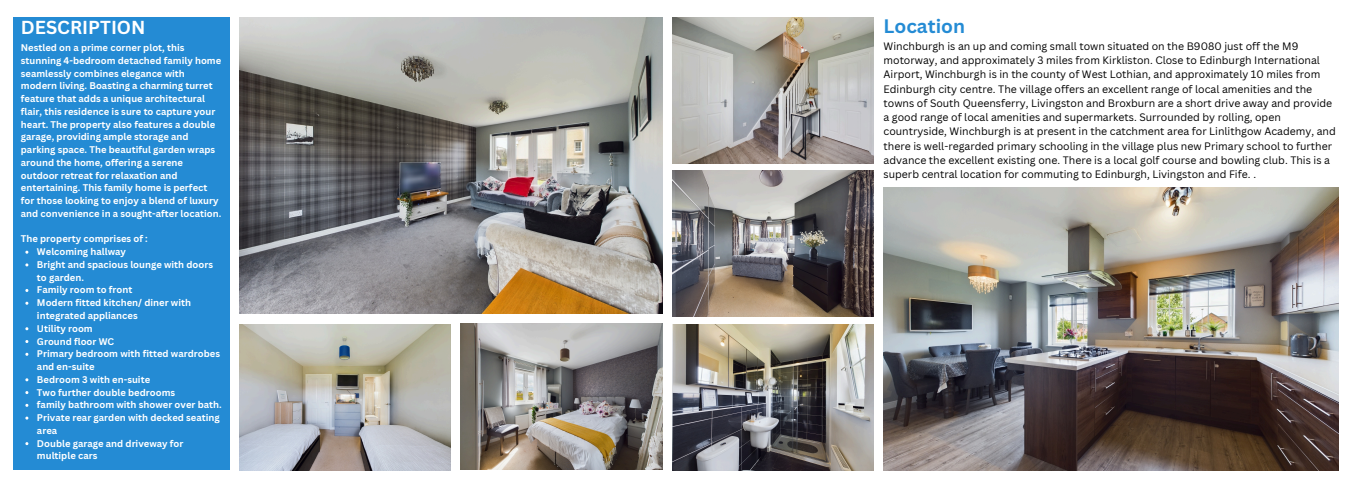
<style>
.page{position:relative;width:1350px;height:488px;background:#fff}
.page>*{position:absolute;margin:0;border:0;box-sizing:border-box;transform-origin:0 0}
.t1{font:700 19px "Canva Sans";color:#248bd4}
.t2{font:700 18.3px "Canva Sans";color:#fff}
.t3{font:10.5px/14.2px "Canva Sans";color:#000}
.t4{font:700 9.5px/12.8px "Canva Sans";color:#fff}
</style>
<div class="page">
<img style="left:239px;top:18px;width:423px;height:295px">
<div style="left:14px;top:18px;width:216px;height:451px;background:#248bd4"></div>
<img style="left:884px;top:187px;width:454px;height:283px">
<img style="left:461px;top:323px;width:201px;height:146px">
<img style="left:239px;top:324px;width:212px;height:146px">
<img style="left:672px;top:324px;width:202px;height:146px">
<img style="left:672px;top:18px;width:202px;height:146px">
<img style="left:672px;top:170px;width:202px;height:146px">
<h1 class="t2" style="left:21px;top:15px;width:126px">DESCRIPTION</h1>
<h1 class="t4" style="left:21px;top:41px;width:202px">Nestled on a prime corner plot, this stunning 4-bedroom detached family home seamlessly combines elegance with modern living. Boasting a charming turret feature that adds a unique architectural flair, this residence is sure to capture your heart. The property also features a double garage, providing ample storage and parking space. The beautiful garden wraps around the home, offering a serene outdoor retreat for relaxation and entertaining. This family home is perfect for those looking to enjoy a blend of luxury and convenience in a sought-after location.</h1>
<h1 class="t4" style="left:21px;top:232px;width:129px">The property comprises of :</h1>
<p class="t4" style="left:37px;top:245px;width:90px">Welcoming hallway</p>
<p class="t4" style="left:37px;top:258px;width:178px">Bright and spacious lounge with doors to garden.</p>
<p class="t4" style="left:37px;top:283px;width:97px">Family room to front</p>
<p class="t4" style="left:37px;top:296px;width:156px">Modern fitted kitchen/ diner with integrated appliances</p>
<p class="t4" style="left:37px;top:321px;width:57px">Utility room</p>
<p class="t4" style="left:37px;top:334px;width:79px">Ground floor WC</p>
<p class="t4" style="left:37px;top:347px;width:185px">Primary bedroom with fitted wardrobes and en-suite</p>
<p class="t4" style="left:37px;top:372px;width:115px">Bedroom 3 with en-suite</p>
<p class="t4" style="left:37px;top:385px;width:140px">Two further double bedrooms</p>
<p class="t4" style="left:37px;top:398px;width:186px">family bathroom with shower over bath.</p>
<p class="t4" style="left:37px;top:411px;width:184px">Private rear garden with decked seating area</p>
<p class="t4" style="left:37px;top:436px;width:148px">Double garage and driveway for multiple cars</p>
<p class="t1" style="left:884px;top:12px;width:83px">Location</p>
<p class="t3" style="left:884px;top:39px;width:454px">Winchburgh is an up and coming small town situated on the B9080 just off the M9 motorway, and approximately 3 miles from Kirkliston. Close to Edinburgh International Airport, Winchburgh is in the county of West Lothian, and approximately 10 miles from Edinburgh city centre. The village offers an excellent range of local amenities and the towns of South Queensferry, Livingston and Broxburn are a short drive away and provide a good range of local amenities and supermarkets. Surrounded by rolling, open countryside, Winchburgh is at present in the catchment area for Linlithgow Academy, and there is well-regarded primary schooling in the village plus new Primary school to further advance the excellent existing one. There is a local golf course and bowling club. This is a superb central location for commuting to Edinburgh, Livingston and Fife. .</p>
</div>
